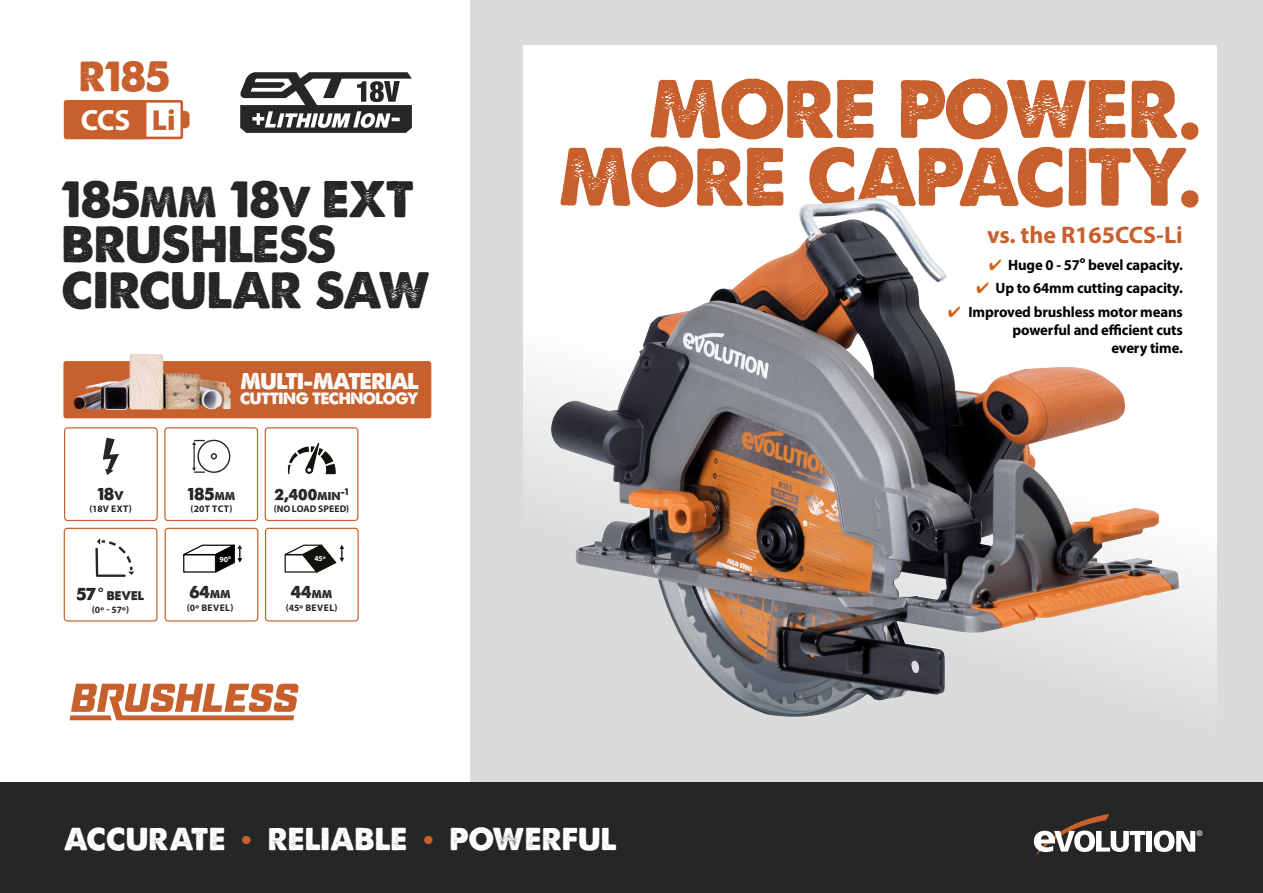
<style>
.page{position:relative;width:1263px;height:893px;background:#fff}
.page>*{position:absolute;margin:0;border:0;box-sizing:border-box;transform-origin:0 0}
.t1{font:77.7px "A Loveof Thunder";letter-spacing:-.03em;color:#c8602d}
.t2{font:48.9px/45.3px "A Loveof Thunder";letter-spacing:-.025em;color:#242627}
.t3{font:40.35px "A Loveof Thunder";color:#c8602d}
.t4{font:30.15px "A Loveof Thunder";color:#fff}
.t5{font:700 29.4px "Myriad Pro";color:#fff}
.t6{font:700 24px "Myriad Pro";color:#c8602d}
.t7{font:21.75px "A Loveof Thunder";letter-spacing:-.045em;color:#fff}
.t8{font:16.5px "A Loveof Thunder";letter-spacing:-.01em;color:#242627}
.t9{font:15.6px "A Loveof Thunder";letter-spacing:-.025em;color:#fff}
.t10{font:700 15px/18px "Myriad Pro";letter-spacing:-.01em;color:#000;text-align:right}
.t11{font:15px "A Loveof Thunder";color:#242627}
.t12{font:12px "A Loveof Thunder";color:#242627}
.t13{font:700 9.6px "Myriad Pro";letter-spacing:.02em;color:#242627}
.t14{font:700 9.6px "Myriad Pro";letter-spacing:.04em;color:#242627}
.t15{font:700 7.8px "Myriad Pro";color:#fff}
.t16{font:7.8px "Frutiger";color:#fff}
.t17{font:700 7.5px "Myriad Pro";color:#fff}
.t18{font:6.45px "A Loveof Thunder";color:#242627}
.s1{font-size:41.1px}
.s2{font-size:12px}
.s3{color:#d7600e}
</style>
<div class="page">
<div style="left:471px;top:0;width:792px;height:782px;background:#d9dbdc"></div>
<svg style="left:523px;top:46px;width:694px;height:631px;background:#fcfcfc"></svg>
<div style="left:0;top:782px;width:1263px;height:111px;background:#242627"></div>
<svg style="left:1034px;top:814px;width:111px;height:42px"></svg>
<div style="left:1146px;top:831px;width:6px;height:21px;background:#fff"></div>
<svg style="left:1154px;top:830px;width:41px;height:22px"></svg>
<svg style="left:70px;top:684px;width:229px;height:36px"></svg>
<svg style="left:240px;top:72px;width:172px;height:61px"></svg>
<svg style="left:183px;top:111px;width:7px;height:17px"></svg>
<div style="left:64px;top:100px;width:82px;height:39px;background:#c8602d;border-radius:3px"></div>
<div style="left:105px;top:100px;width:78px;height:39px;border:3px solid #c8602d"></div>
<svg style="left:154px;top:109px;width:20px;height:21px"></svg>
<div style="left:63px;top:361px;width:368px;height:57px;background:#c8602d;border-radius:3px"></div>
<img style="left:73px;top:356px;width:101px;height:54px">
<div style="left:64px;top:427px;width:94px;height:94px;border:1px solid #c8602d;border-radius:3px"></div>
<div style="left:165px;top:528px;width:93px;height:93px;border:1px solid #c8602d;border-radius:3px"></div>
<div style="left:164px;top:427px;width:94px;height:94px;border:1px solid #c8602d;border-radius:3px"></div>
<div style="left:265px;top:528px;width:94px;height:93px;border:1px solid #c8602d;border-radius:3px"></div>
<div style="left:265px;top:427px;width:93px;height:94px;border:1px solid #c8602d;border-radius:3px"></div>
<svg style="left:103px;top:438px;width:16px;height:37px"></svg>
<svg style="left:211px;top:453px;width:6px;height:6px"></svg>
<div style="left:197px;top:440px;width:33px;height:33px;border:1px solid #242627;border-radius:50%"></div>
<hr style="left:193px;top:444px;width:2px;height:25px;background:#242627">
<svg style="left:192px;top:440px;width:13px;height:5px"></svg>
<svg style="left:192px;top:468px;width:13px;height:5px"></svg>
<svg style="left:183px;top:544px;width:59px;height:29px"></svg>
<svg style="left:284px;top:544px;width:60px;height:29px"></svg>
<div style="left:64px;top:528px;width:93px;height:93px;border:1px solid #c8602d;border-radius:3px"></div>
<svg style="left:95px;top:538px;width:39px;height:39px"></svg>
<hr style="left:98px;top:574px;width:27px;height:3px;background:#242627">
<svg style="left:288px;top:443px;width:48px;height:31px"></svg>
<img style="left:551px;top:199px;width:628px;height:518px">
<p class="t3" style="left:79px;top:51px;width:93px">R185</p>
<p class="t5" style="left:81px;top:101px;width:51px">CCS</p>
<p class="t2" style="left:62px;top:177px;width:370px">185<span class="s1">MM</span> 18<span class="s1">V</span> EXT<br>BRUSHLESS<br>CIRCULAR SAW</p>
<p class="t7" style="left:240px;top:368px;width:180px">MULTI-MATERIAL</p>
<p class="t9" style="left:240px;top:389px;width:180px">CUTTING TECHNOLOGY</p>
<p class="t8" style="left:97px;top:483px;width:28px">18<span class="s2">V</span></p>
<p class="t13" style="left:89px;top:503px;width:44px">(18V EXT)</p>
<p class="t8" style="left:188px;top:483px;width:49px">185<span class="s2">mm</span></p>
<p class="t13" style="left:190px;top:503px;width:44px">(20T TCT)</p>
<p class="t11" style="left:275px;top:485px;width:75px">2,400<span class="s2">min</span><sup>-1</sup></p>
<p class="t13" style="left:274px;top:503px;width:77px">(NO LOAD SPEED)</p>
<p class="t15" style="left:220px;top:554px;width:13px">90º</p>
<p class="t17" style="left:314px;top:554px;width:13px">45º</p>
<p class="t8" style="left:77px;top:584px;width:21px">57</p>
<p class="t18" style="left:98px;top:586px;width:6px">o</p>
<p class="t12" style="left:107px;top:588px;width:39px">BEVEL</p>
<p class="t13" style="left:92px;top:603px;width:39px">(0º - 57º)</p>
<p class="t8" style="left:189px;top:582px;width:43px">64<span class="s2">mm</span></p>
<p class="t13" style="left:187px;top:601px;width:48px">(0º BEVEL)</p>
<p class="t8" style="left:291px;top:582px;width:43px">44<span class="s2">mm</span></p>
<p class="t14" style="left:286px;top:601px;width:53px">(45º BEVEL)</p>
<p class="t1" style="left:648px;top:60px;width:555px">MORE POWER.</p>
<p class="t1" style="left:558px;top:128px;width:645px">MORE CAPACITY.</p>
<p class="t6" style="left:987px;top:219px;width:197px">vs. the R165CCS-Li</p>
<p class="t10" style="left:989px;top:255px;width:195px"><span class="s3">✔</span> Huge 0 - 57º bevel capacity.</p>
<p class="t10" style="left:976px;top:279px;width:208px"><span class="s3">✔</span> Up to 64mm cutting capacity.</p>
<p class="t10" style="left:948px;top:302px;width:236px"><span class="s3">✔</span> Improved brushless motor means powerful and efficient cuts<br>every time.</p>
<p class="t4" style="left:64px;top:820px;width:554px">ACCURATE <sup>.</sup> RELIABLE <sup>.</sup> POWERFUL</p>
<p class="t16" style="left:1196px;top:829px;width:8px">®</p>
</div>
